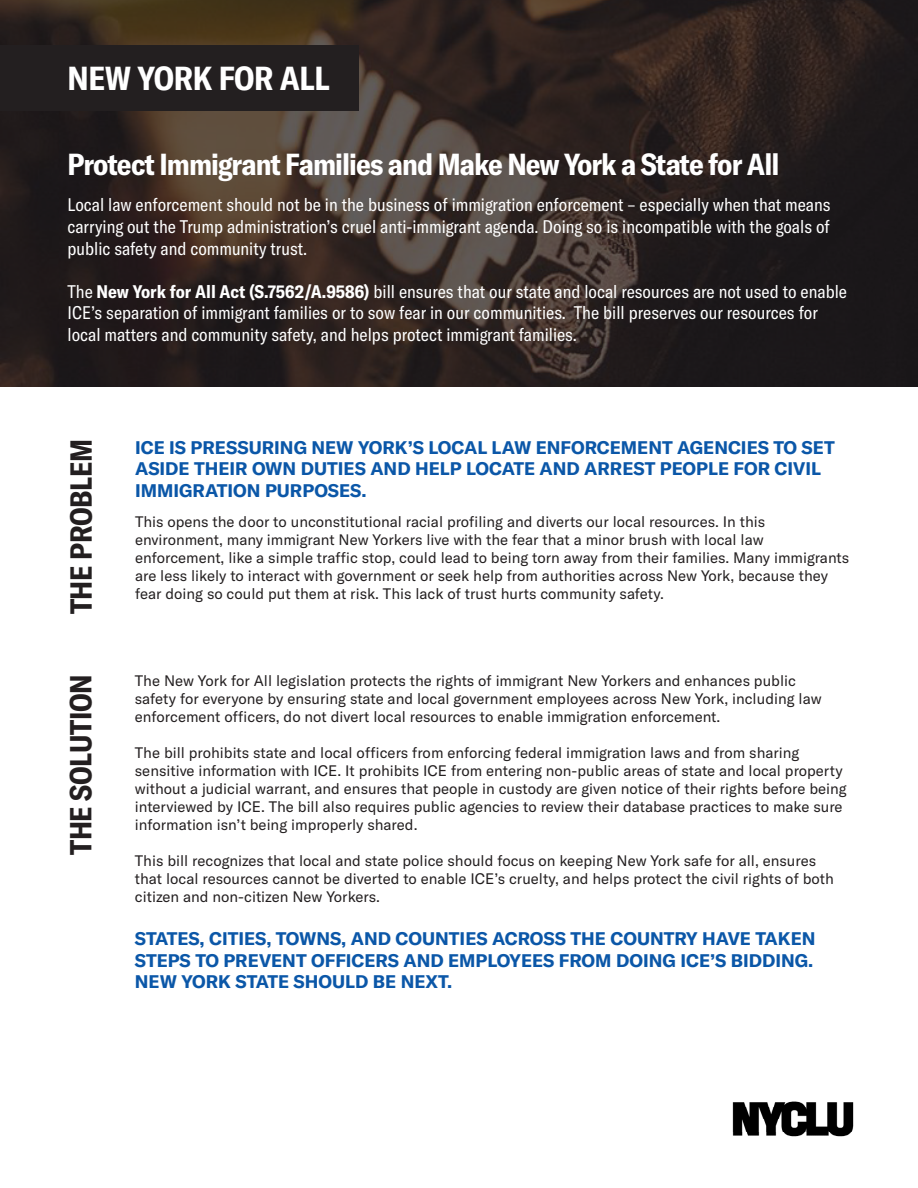
<style>
.page{position:relative;width:918px;height:1188px;background:#fff}
.page>*{position:absolute;margin:0;border:0;box-sizing:border-box;transform-origin:0 0}
.t1{font:700 condensed 32.85px "GT America";letter-spacing:-.01em;color:#fff}
.t2{font:700 condensed 30px "GT America";letter-spacing:-.03em;color:#fff}
.t3{font:700 condensed 30px "GT America";letter-spacing:-.01em;color:#231f20}
.t4{font:condensed 18px/21.6px "GT America";color:#fff;text-align:justify}
.t5{font:700 18px/21.6px "GT America";color:#0b57a8}
.t6{font:15px/18px "GT America";color:#231f20}
.s1{font-weight:700}
</style>
<div class="page">
<svg style="left:0;top:0;width:918px;height:387px;background:#2f2522"></svg>
<img style="left:732px;top:1101px;width:122px;height:36px">
<div style="left:1px;top:45px;width:358px;height:66px;background:#231f20"></div>
<p class="t1" style="left:68px;top:59px;width:264px">NEW YORK FOR ALL</p>
<p class="t2" style="left:68px;top:146px;width:714px">Protect Immigrant Families and Make New York a State for All</p>
<p class="t4" style="left:68px;top:194px;width:765px">Local law enforcement should not be in the business of immigration enforcement – especially when that means carrying out the Trump administration’s cruel anti-immigrant agenda. Doing so is incompatible with the goals of public safety and community trust.</p>
<p class="t4" style="left:68px;top:281px;width:781px;text-align:left">The <span class="s1">New York for All Act (S.7562/A.9586)</span> bill ensures that our state and local resources are not used to enable<br>ICE’s separation of immigrant families or to sow fear in our communities. The bill preserves our resources for local matters and community safety, and helps protect immigrant families.</p>
<p class="t3" style="left:63px;top:614px;width:177px;rotate:-90deg">THE PROBLEM</p>
<p class="t3" style="left:62px;top:855px;width:182px;rotate:-90deg">THE SOLUTION</p>
<p class="t5" style="left:135px;top:436px;width:701px">ICE IS PRESSURING NEW YORK’S LOCAL LAW ENFORCEMENT AGENCIES TO SET<br>ASIDE THEIR OWN DUTIES AND HELP LOCATE AND ARREST PEOPLE FOR CIVIL<br>IMMIGRATION PURPOSES.</p>
<p class="t6" style="left:135px;top:513px;width:716px">This opens the door to unconstitutional racial profiling and diverts our local resources. In this environment, many immigrant New Yorkers live with the fear that a minor brush with local law enforcement, like a simple traffic stop, could lead to being torn away from their families. Many immigrants are less likely to interact with government or seek help from authorities across New York, because they fear doing so could put them at risk. This lack of trust hurts community safety.</p>
<p class="t6" style="left:135px;top:672px;width:688px">The New York for All legislation protects the rights of immigrant New Yorkers and enhances public safety for everyone by ensuring state and local government employees across New York, including law enforcement officers, do not divert local resources to enable immigration enforcement.</p>
<p class="t6" style="left:135px;top:744px;width:713px">The bill prohibits state and local officers from enforcing federal immigration laws and from sharing sensitive information with ICE. It prohibits ICE from entering non-public areas of state and local property without a judicial warrant, and ensures that people in custody are given notice of their rights before being interviewed by ICE. The bill also requires public agencies to review their database practices to make sure information isn’t being improperly shared.</p>
<p class="t6" style="left:135px;top:852px;width:701px">This bill recognizes that local and state police should focus on keeping New York safe for all, ensures that local resources cannot be diverted to enable ICE’s cruelty, and helps protect the civil rights of both citizen and non-citizen New Yorkers.</p>
<p class="t5" style="left:135px;top:928px;width:682px;text-align:justify">STATES, CITIES, TOWNS, AND COUNTIES ACROSS THE COUNTRY HAVE TAKEN STEPS TO PREVENT OFFICERS AND EMPLOYEES FROM DOING ICE’S BIDDING.<br>NEW YORK STATE SHOULD BE NEXT.</p>
</div>
